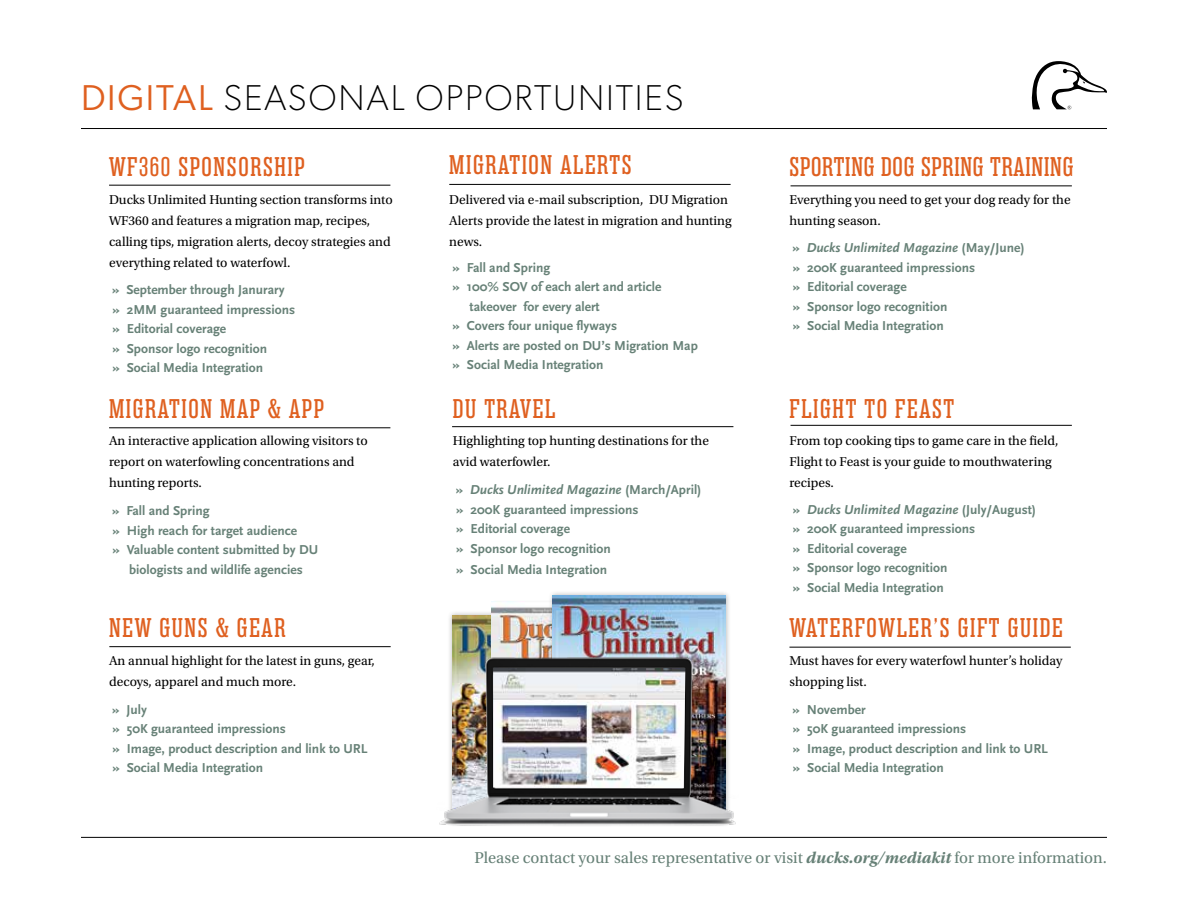
<style>
.page{position:relative;width:1188px;height:918px;background:#fff}
.page>*{position:absolute;margin:0;border:0;box-sizing:border-box;transform-origin:0 0}
.t1{font:100 36px "Gibson";letter-spacing:.05em;color:#000}
.t2{font:27px "Rama Slab E";letter-spacing:.06em;color:#df6020}
.t3{font:27px "Rama Slab E";letter-spacing:.03em;color:#df6020}
.t4{font:16.5px "Utopia Std";color:#678177}
.t5{font:700 13.5px/19.5px "Scala Sans OT";color:#678177}
.t6{font:13.5px/21px "Utopia Std";color:#000}
.s1{font-weight:400;color:#df6020}
.s2{font-style:italic}
.s3{font-weight:700;font-style:italic}
</style>
<div class="page">
<hr style="left:81px;top:128px;width:1026px;height:1px;background:#000">
<hr style="left:81px;top:837px;width:1026px;height:1px;background:#000">
<svg style="left:1032px;top:61px;width:75px;height:48px"></svg>
<hr style="left:109px;top:427px;width:281px;height:1px;background:#000">
<hr style="left:449px;top:184px;width:282px;height:1px;background:#000">
<hr style="left:789px;top:647px;width:282px;height:1px;background:#000">
<hr style="left:109px;top:646px;width:282px;height:1px;background:#000">
<hr style="left:452px;top:426px;width:281px;height:1px;background:#000">
<hr style="left:791px;top:185px;width:281px;height:1px;background:#000">
<hr style="left:791px;top:425px;width:281px;height:1px;background:#000">
<hr style="left:109px;top:185px;width:281px;height:1px;background:#000">
<img style="left:452px;top:616px;width:38px;height:40px">
<img style="left:492px;top:606px;width:56px;height:50px">
<div style="left:548px;top:590px;width:183px;height:237px;background:#000;opacity:.27"></div>
<img style="left:553px;top:595px;width:173px;height:61px">
<img style="left:439px;top:656px;width:297px;height:170px">
<img style="left:493px;top:668px;width:192px;height:120px">
<h1 class="t1" style="left:81px;top:76px;width:604px"><span class="s1">DIGITAL</span> SEASONAL OPPORTUNITIES</h1>
<h2 class="t2" style="left:109px;top:152px;width:197px">WF360 SPONSORSHIP</h2>
<p class="t6" style="left:109px;top:189px;width:285px">Ducks Unlimited Hunting section transforms into WF360 and features a migration map, recipes, calling tips, migration alerts, decoy strategies and everything related to waterfowl.</p>
<p class="t5" style="left:112px;top:281px;width:185px">» September through Janurary » 2MM guaranteed impressions » Editorial coverage<br>» Sponsor logo recognition<br>» Social Media Integration</p>
<h2 class="t2" style="left:109px;top:394px;width:216px">MIGRATION MAP &amp; APP</h2>
<p class="t6" style="left:109px;top:431px;width:260px">An interactive application allowing visitors to report on waterfowling concentrations and hunting reports.</p>
<p class="t5" style="left:112px;top:501px;width:99px">» Fall and Spring</p>
<p class="t5" style="left:112px;top:521px;width:186px">» High reach for target audience</p>
<p class="t5" style="left:112px;top:540px;width:207px">» Valuable content submitted by DU</p>
<p class="t5" style="left:129px;top:560px;width:175px">biologists and wildlife agencies</p>
<h2 class="t2" style="left:109px;top:613px;width:178px">NEW GUNS &amp; GEAR</h2>
<p class="t6" style="left:109px;top:650px;width:267px">An annual highlight for the latest in guns, gear, decoys, apparel and much more.</p>
<p class="t5" style="left:112px;top:700px;width:257px">» July<br>» 50K guaranteed impressions<br>» Image, product description and link to URL » Social Media Integration</p>
<h2 class="t2" style="left:449px;top:151px;width:184px">MIGRATION ALERTS</h2>
<p class="t6" style="left:449px;top:189px;width:284px">Delivered via e-mail subscription, DU Migration<br>Alerts provide the latest in migration and hunting news.</p>
<p class="t5" style="left:453px;top:258px;width:99px">» Fall and Spring</p>
<p class="t5" style="left:453px;top:278px;width:210px">» 100% SOV of each alert and article</p>
<p class="t5" style="left:470px;top:297px;width:132px">takeover for every alert</p>
<p class="t5" style="left:453px;top:317px;width:166px">» Covers four unique flyways</p>
<p class="t5" style="left:453px;top:336px;width:247px">» Alerts are posted on DU’s Migration Map</p>
<p class="t5" style="left:453px;top:356px;width:152px">» Social Media Integration</p>
<h2 class="t2" style="left:453px;top:394px;width:104px">DU TRAVEL</h2>
<p class="t6" style="left:453px;top:431px;width:258px">Highlighting top hunting destinations for the avid waterfowler.</p>
<p class="t5" style="left:456px;top:480px;width:247px">» <span class="s2">Ducks Unlimited Magazine</span> (March/April) » 200K guaranteed impressions<br>» Editorial coverage<br>» Sponsor logo recognition</p>
<p class="t5" style="left:456px;top:560px;width:152px">» Social Media Integration</p>
<h2 class="t3" style="left:789px;top:152px;width:286px">SPORTING DOG SPRING TRAINING</h2>
<p class="t6" style="left:789px;top:189px;width:283px">Everything you need to get your dog ready for the hunting season.</p>
<p class="t5" style="left:792px;top:239px;width:234px">» <span class="s2">Ducks Unlimited Magazine</span> (May/June) » 200K guaranteed impressions<br>» Editorial coverage<br>» Sponsor logo recognition<br>» Social Media Integration</p>
<h2 class="t2" style="left:789px;top:394px;width:166px">FLIGHT TO FEAST</h2>
<p class="t6" style="left:789px;top:431px;width:270px">From top cooking tips to game care in the field,<br>Flight to Feast is your guide to mouthwatering recipes.</p>
<p class="t5" style="left:793px;top:500px;width:245px">» <span class="s2">Ducks Unlimited Magazine</span> (July/August) » 200K guaranteed impressions<br>» Editorial coverage<br>» Sponsor logo recognition<br>» Social Media Integration</p>
<h2 class="t2" style="left:789px;top:613px;width:275px">WATERFOWLER’S GIFT GUIDE</h2>
<p class="t6" style="left:789px;top:650px;width:274px">Must haves for every waterfowl hunter’s holiday shopping list.</p>
<p class="t5" style="left:792px;top:700px;width:257px">» November<br>» 50K guaranteed impressions<br>» Image, product description and link to URL » Social Media Integration</p>
<p class="t4" style="left:474px;top:848px;width:634px">Please contact your sales representative or visit <span class="s3">ducks.org/mediakit</span> for more information.</p>
</div>
